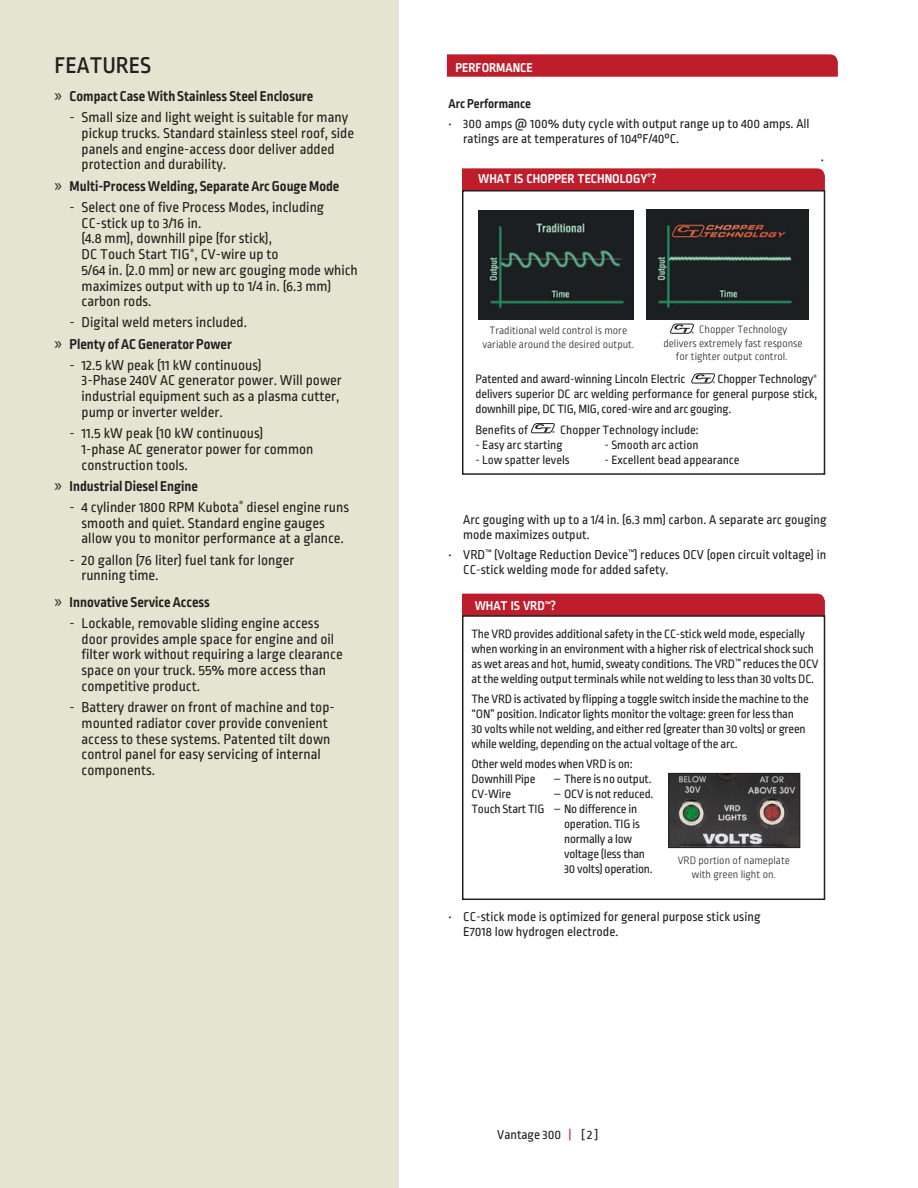
<style>
.page{position:relative;width:918px;height:1188px;background:#fff}
.page>*{position:absolute;margin:0;border:0;box-sizing:border-box;transform-origin:0 0}
._04-Main_Text{font:500 24px "Ropa Sans Pro";color:#231f20}
.Features{font:15px/15.8px "Ropa Sans Pro";color:#231f20}
.t1{font:700 15px "Ropa Sans Pro";color:#231f20}
.A_closer_look{font:13.5px/15px "Ropa Sans Pro";color:#231f20}
.Red_Sub_Head{font:700 13.5px "Ropa Sans Pro";color:#fff}
.A_closer_look-2{font:700 13.5px "Ropa Sans Pro";color:#231f20}
.Body_Copy_Leading{font:12.75px/15px "Ropa Sans Pro";letter-spacing:-.015em;color:#231f20}
.t2{font:300 11.25px/13.5px "Ropa Sans Pro";color:#231f20;text-align:center}
.s1{font-family:"Myriad Pro";font-weight:400;font-size:18px}
.s2{color:#e4183e}
</style>
<div class="page">
<svg style="left:447px;top:54px;width:391px;height:23px;background:#bf2332"></svg>
<div style="left:1px;top:0;width:398px;height:1188px;background:#e4e5d0"></div>
<div style="left:462px;top:594px;width:363px;height:21px;background:#be1d2c"></div>
<div style="left:462px;top:168px;width:363px;height:22px;background:#be1d2c"></div>
<img style="left:647px;top:210px;width:162px;height:109px">
<img style="left:478px;top:210px;width:156px;height:110px">
<svg style="left:670px;top:324px;width:24px;height:10px"></svg>
<svg style="left:691px;top:374px;width:24px;height:9px"></svg>
<svg style="left:531px;top:423px;width:24px;height:10px"></svg>
<img style="left:670px;top:775px;width:128px;height:71px">
<div style="left:668px;top:773px;width:132px;height:75px;border:1px solid #231f20"></div>
<div style="left:462px;top:615px;width:363px;height:285px;border:2px solid #231f20"></div>
<div style="left:462px;top:190px;width:363px;height:285px;border:2px solid #231f20"></div>
<p class="_04-Main_Text" style="left:55px;top:52px;width:98px">FEATURES</p>
<p class="Red_Sub_Head" style="left:455px;top:60px;width:79px">PERFORMANCE</p>
<p class="t1" style="left:55px;top:88px;width:260px"><span class="s1">»</span> Compact Case With Stainless Steel Enclosure</p>
<p class="Features" style="left:82px;top:110px;width:274px;text-indent:-12px">- Small size and light weight is suitable for many pickup trucks. Standard stainless steel roof, side panels and engine-access door deliver added protection and durability.</p>
<p class="t1" style="left:55px;top:177px;width:286px"><span class="s1">»</span> Multi-Process Welding, Separate Arc Gouge Mode</p>
<p class="Features" style="left:82px;top:200px;width:278px;text-indent:-12px">- Select one of five Process Modes, including CC-stick up to 3/16 in.<br>(4.8 mm), downhill pipe (for stick),<br>DC Touch Start TIG<sup>®</sup>, CV-wire up to<br>5/64 in. (2.0 mm) or new arc gouging mode which maximizes output with up to 1/4 in. (6.3 mm) carbon rods.</p>
<p class="Features" style="left:70px;top:316px;width:179px">- Digital weld meters included.</p>
<p class="t1" style="left:55px;top:335px;width:179px"><span class="s1">»</span> Plenty of AC Generator Power</p>
<p class="Features" style="left:82px;top:358px;width:262px;text-indent:-12px">- 12.5 kW peak (11 kW continuous)<br>3-Phase 240V AC generator power. Will power industrial equipment such as a plasma cutter, pump or inverter welder.</p>
<p class="Features" style="left:82px;top:426px;width:233px;text-indent:-12px">- 11.5 kW peak (10 kW continuous)<br>1-phase AC generator power for common construction tools.</p>
<p class="t1" style="left:55px;top:477px;width:145px"><span class="s1">»</span> Industrial Diesel Engine</p>
<p class="Features" style="left:82px;top:500px;width:269px;text-indent:-12px">- 4 cylinder 1800 RPM Kubota<sup>®</sup> diesel engine runs smooth and quiet. Standard engine gauges allow you to monitor performance at a glance.</p>
<p class="Features" style="left:82px;top:553px;width:214px;text-indent:-12px">- 20 gallon (76 liter) fuel tank for longer running time.</p>
<p class="t1" style="left:55px;top:593px;width:157px"><span class="s1">»</span> Innovative Service Access</p>
<p class="Features" style="left:82px;top:616px;width:263px;text-indent:-12px">- Lockable, removable sliding engine access door provides ample space for engine and oil filter work without requiring a large clearance space on your truck. 55% more access than competitive product.</p>
<p class="Features" style="left:82px;top:700px;width:255px;text-indent:-12px">- Battery drawer on front of machine and top&shy;mounted radiator cover provide convenient access to these systems. Patented tilt down control panel for easy servicing of internal components.</p>
<p class="A_closer_look-2" style="left:448px;top:96px;width:84px">Arc Performance</p>
<p class="A_closer_look" style="left:463px;top:117px;width:348px;text-indent:-15px">• 300 amps @ 100% duty cycle with output range up to 400 amps. All ratings are at temperatures of 104°F/40°C.</p>
<p class="A_closer_look" style="left:821px;top:153px;width:5px">•</p>
<p class="Red_Sub_Head" style="left:478px;top:171px;width:180px">WHAT IS CHOPPER TECHNOLOGY<sup>®</sup>?</p>
<p class="t2" style="left:699px;top:324px;width:89px">Chopper Technology</p>
<p class="t2" style="left:663px;top:337px;width:141px">delivers extremely fast response</p>
<p class="t2" style="left:676px;top:351px;width:113px">for tighter output control.</p>
<p class="Body_Copy_Leading" style="left:475px;top:373px;width:211px">Patented and award-winning Lincoln Electric</p>
<p class="t2" style="left:490px;top:325px;width:139px">Traditional weld control is more</p>
<p class="t2" style="left:482px;top:338px;width:153px">variable around the desired output.</p>
<p class="Body_Copy_Leading" style="left:475px;top:373px;width:343px;text-align:justify;text-indent:242px">Chopper Technology<sup>® </sup>delivers superior DC arc welding performance for general purpose stick, downhill pipe, DC TIG, MIG, cored-wire and arc gouging.</p>
<p class="Body_Copy_Leading" style="left:475px;top:423px;width:54px">Benefits of</p>
<p class="Body_Copy_Leading" style="left:560px;top:423px;width:140px">Chopper Technology include:</p>
<p class="Body_Copy_Leading" style="left:475px;top:438px;width:89px">- Easy arc starting</p>
<p class="Body_Copy_Leading" style="left:605px;top:438px;width:96px">- Smooth arc action</p>
<p class="Body_Copy_Leading" style="left:475px;top:453px;width:96px">- Low spatter levels</p>
<p class="Body_Copy_Leading" style="left:605px;top:453px;width:137px">- Excellent bead appearance</p>
<p class="A_closer_look" style="left:463px;top:513px;width:365px">Arc gouging with up to a 1/4 in. (6.3 mm) carbon. A separate arc gouging mode maximizes output.</p>
<p class="A_closer_look" style="left:463px;top:548px;width:365px;text-indent:-15px">• VRD<sup>™</sup> (Voltage Reduction Device<sup>™</sup>) reduces OCV (open circuit voltage) in<br>CC-stick welding mode for added safety.</p>
<p class="Red_Sub_Head" style="left:475px;top:598px;width:83px">WHAT IS VRD<sup>™</sup>?</p>
<p class="Body_Copy_Leading" style="left:471px;top:627px;width:349px">The VRD provides additional safety in the CC-stick weld mode, especially when working in an environment with a higher risk of electrical shock such as wet areas and hot, humid, sweaty conditions. The VRD<sup>™</sup> reduces the OCV at the welding output terminals while not welding to less than 30 volts DC.</p>
<p class="Body_Copy_Leading" style="left:471px;top:692px;width:339px">The VRD is activated by flipping a toggle switch inside the machine to the “ON” position. Indicator lights monitor the voltage: green for less than<br>30 volts while not welding, and either red (greater than 30 volts) or green while welding, depending on the actual voltage of the arc.</p>
<p class="Body_Copy_Leading" style="left:471px;top:758px;width:163px">Other weld modes when VRD is on:<br>Downhill Pipe</p>
<p class="Body_Copy_Leading" style="left:553px;top:773px;width:100px">– There is no output.</p>
<p class="Body_Copy_Leading" style="left:471px;top:788px;width:41px">CV-Wire</p>
<p class="Body_Copy_Leading" style="left:553px;top:788px;width:101px">– OCV is not reduced.</p>
<p class="Body_Copy_Leading" style="left:471px;top:803px;width:167px">Touch Start TIG – No difference in</p>
<p class="Body_Copy_Leading" style="left:564px;top:818px;width:77px">operation. TIG is</p>
<p class="Body_Copy_Leading" style="left:564px;top:833px;width:70px">normally a low</p>
<p class="Body_Copy_Leading" style="left:564px;top:848px;width:83px">voltage (less than</p>
<p class="Body_Copy_Leading" style="left:564px;top:863px;width:90px">30 volts) operation.</p>
<p class="t2" style="left:678px;top:854px;width:114px">VRD portion of nameplate with green light on.</p>
<p class="A_closer_look" style="left:463px;top:910px;width:299px;text-indent:-15px">• CC-stick mode is optimized for general purpose stick using<br>E7018 low hydrogen electrode.</p>
<p class="A_closer_look" style="left:497px;top:1128px;width:103px">Vantage 300 <span class="s2">|</span> [ 2 ]</p>
</div>
